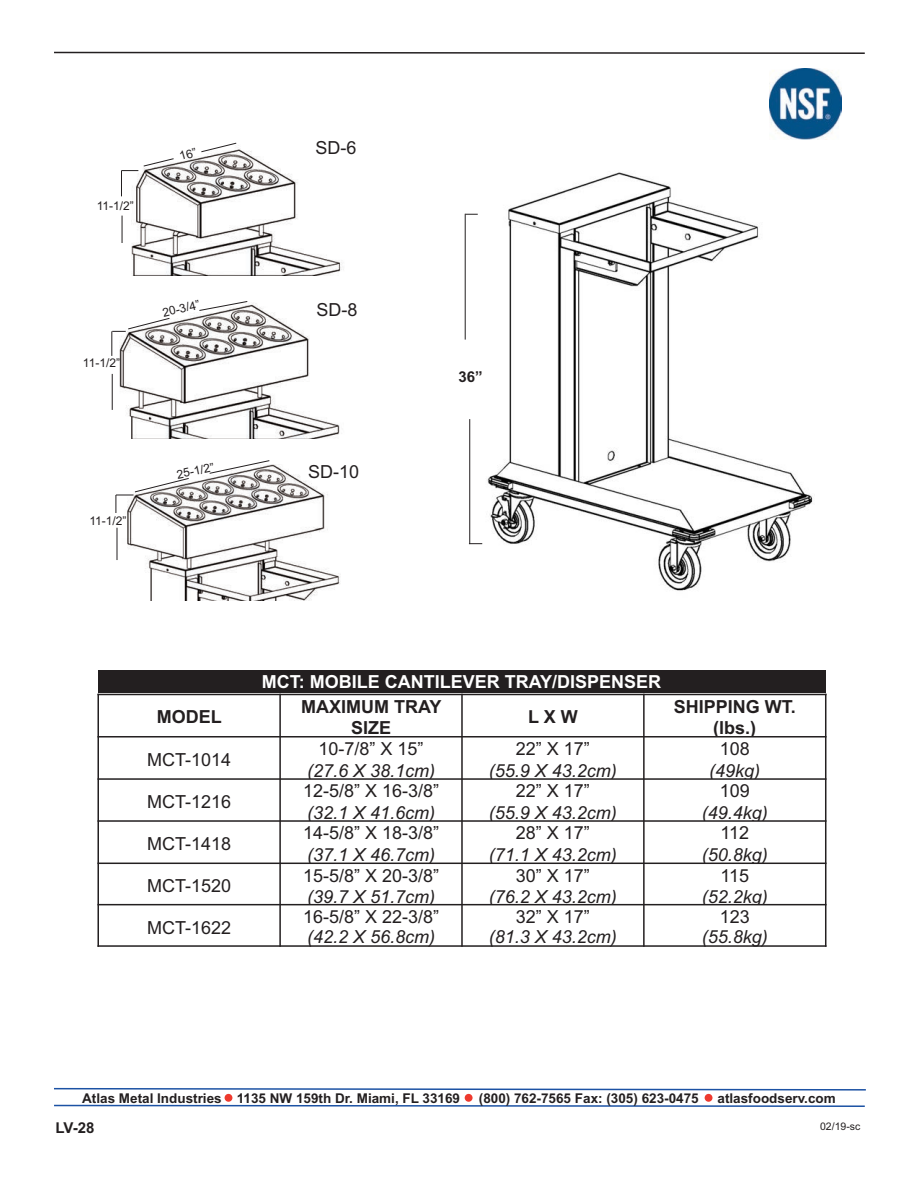
<style>
.page{position:relative;width:918px;height:1188px;background:#fff}
.page>*{position:absolute;margin:0;border:0;box-sizing:border-box;transform-origin:0 0}
.t1{font:18px "Arial";color:#231f20}
.t2{font:italic 18px "Arial";color:#231f20}
.t3{font:700 18px/21.6px "Arial";color:#231f20;text-align:center}
.t4{font:700 18px "Arial";color:#fff}
.t5{font:700 15px "Arial";color:#231f20}
.t6{font:700 13.5px "Arial";color:#231f20}
.t7{font:12px "Arial";color:#231f20}
.t8{font:10.5px "Arial";color:#231f20}
</style>
<div class="page">
<img style="left:464px;top:172px;width:349px;height:419px">
<svg style="left:54px;top:51px;width:811px;height:3px"></svg>
<svg style="left:54px;top:1104px;width:811px;height:3px"></svg>
<svg style="left:54px;top:1087px;width:812px;height:4px"></svg>
<div style="left:225px;top:1094px;width:7px;height:8px;background:#ee3a2e;border-radius:50%"></div>
<div style="left:465px;top:1094px;width:8px;height:8px;background:#ee3a2e;border-radius:50%"></div>
<div style="left:705px;top:1094px;width:8px;height:8px;background:#ee3a2e;border-radius:50%"></div>
<hr style="left:97px;top:694px;width:2px;height:253px;background:#231f20">
<hr style="left:279px;top:694px;width:2px;height:253px;background:#231f20">
<hr style="left:461px;top:694px;width:2px;height:253px;background:#231f20">
<hr style="left:643px;top:694px;width:2px;height:253px;background:#231f20">
<hr style="left:825px;top:694px;width:1px;height:253px;background:#231f20">
<hr style="left:97px;top:694px;width:729px;height:1px;background:#231f20">
<hr style="left:97px;top:736px;width:729px;height:2px;background:#231f20">
<hr style="left:97px;top:778px;width:729px;height:2px;background:#231f20">
<hr style="left:97px;top:820px;width:729px;height:2px;background:#231f20">
<hr style="left:97px;top:863px;width:729px;height:1px;background:#231f20">
<hr style="left:97px;top:904px;width:729px;height:1px;background:#231f20">
<hr style="left:97px;top:945px;width:729px;height:2px;background:#231f20">
<div style="left:98px;top:670px;width:727px;height:23px;background:#231f20"></div>
<hr style="left:465px;top:214px;width:1px;height:126px;background:#231f20">
<hr style="left:469px;top:419px;width:1px;height:125px;background:#231f20">
<svg style="left:470px;top:543px;width:12px;height:1px"></svg>
<svg style="left:465px;top:214px;width:13px;height:1px"></svg>
<img style="left:121px;top:142px;width:223px;height:134px">
<img style="left:111px;top:303px;width:229px;height:135px">
<img style="left:115px;top:464px;width:225px;height:136px">
<svg style="left:201px;top:143px;width:35px;height:9px"></svg>
<svg style="left:121px;top:158px;width:53px;height:38px"></svg>
<svg style="left:122px;top:216px;width:1px;height:27px"></svg>
<svg style="left:199px;top:301px;width:49px;height:10px"></svg>
<svg style="left:112px;top:318px;width:58px;height:38px"></svg>
<hr style="left:112px;top:374px;width:1px;height:36px;background:#231f20">
<svg style="left:209px;top:460px;width:61px;height:14px"></svg>
<svg style="left:116px;top:478px;width:73px;height:35px"></svg>
<hr style="left:117px;top:528px;width:1px;height:32px;background:#231f20">
<img style="left:770px;top:68px;width:71px;height:71px">
<svg style="left:180px;top:147px;width:15px;height:13px"></svg>
<p class="t7" style="left:97px;top:201px;width:39px">11-1/2”</p>
<p class="t1" style="left:316px;top:141px;width:43px">SD-6</p>
<p class="t7" style="left:83px;top:359px;width:39px">11-1/2”</p>
<p class="t7" style="left:162px;top:309px;width:40px;rotate:-14deg">20-3/4”</p>
<p class="t1" style="left:316px;top:303px;width:43px">SD-8</p>
<p class="t7" style="left:89px;top:516px;width:39px">11-1/2”</p>
<p class="t7" style="left:176px;top:470px;width:40px;rotate:-12deg">25-1/2”</p>
<p class="t1" style="left:308px;top:465px;width:53px">SD-10</p>
<p class="t5" style="left:459px;top:368px;width:26px">36”</p>
<p class="t4" style="left:262px;top:671px;width:401px">MCT: MOBILE CANTILEVER TRAY/DISPENSER</p>
<p class="t3" style="left:157px;top:706px;width:66px">MODEL</p>
<p class="t3" style="left:301px;top:696px;width:142px">MAXIMUM TRAY<br>SIZE</p>
<p class="t3" style="left:528px;top:706px;width:51px">L X W</p>
<p class="t3" style="left:674px;top:696px;width:124px">SHIPPING WT. (lbs.)</p>
<p class="t1" style="left:147px;top:753px;width:86px">MCT-1014</p>
<p class="t1" style="left:319px;top:742px;width:107px">10-7/8” X 15”</p>
<p class="t2" style="left:307px;top:760px;width:130px">(27.6 X 38.1cm)</p>
<p class="t1" style="left:516px;top:742px;width:76px">22” X 17”</p>
<p class="t2" style="left:489px;top:760px;width:130px">(55.9 X 43.2cm)</p>
<p class="t1" style="left:720px;top:742px;width:32px">108</p>
<p class="t2" style="left:709px;top:760px;width:53px">(49kg)</p>
<p class="t1" style="left:147px;top:795px;width:86px">MCT-1216</p>
<p class="t1" style="left:147px;top:837px;width:86px">MCT-1418</p>
<p class="t1" style="left:147px;top:879px;width:86px">MCT-1520</p>
<p class="t1" style="left:147px;top:921px;width:86px">MCT-1622</p>
<p class="t1" style="left:303px;top:785px;width:138px">12-5/8” X 16-3/8”</p>
<p class="t2" style="left:307px;top:802px;width:130px">(32.1 X 41.6cm)</p>
<p class="t1" style="left:516px;top:785px;width:76px">22” X 17”</p>
<p class="t2" style="left:489px;top:802px;width:130px">(55.9 X 43.2cm)</p>
<p class="t1" style="left:303px;top:826px;width:138px">14-5/8” X 18-3/8”</p>
<p class="t2" style="left:307px;top:844px;width:130px">(37.1 X 46.7cm)</p>
<p class="t1" style="left:516px;top:826px;width:76px">28” X 17”</p>
<p class="t2" style="left:489px;top:844px;width:130px">(71.1 X 43.2cm)</p>
<p class="t1" style="left:303px;top:869px;width:138px">15-5/8” X 20-3/8”</p>
<p class="t2" style="left:307px;top:887px;width:130px">(39.7 X 51.7cm)</p>
<p class="t1" style="left:516px;top:869px;width:76px">30” X 17”</p>
<p class="t2" style="left:489px;top:887px;width:130px">(76.2 X 43.2cm)</p>
<p class="t1" style="left:303px;top:910px;width:138px">16-5/8” X 22-3/8”</p>
<p class="t2" style="left:307px;top:926px;width:130px">(42.2 X 56.8cm)</p>
<p class="t1" style="left:516px;top:910px;width:76px">32” X 17”</p>
<p class="t2" style="left:489px;top:926px;width:130px">(81.3 X 43.2cm)</p>
<p class="t1" style="left:720px;top:785px;width:32px">109</p>
<p class="t2" style="left:702px;top:802px;width:68px">(49.4kg)</p>
<p class="t1" style="left:720px;top:826px;width:30px">112</p>
<p class="t2" style="left:702px;top:844px;width:68px">(50.8kg)</p>
<p class="t1" style="left:720px;top:869px;width:30px">115</p>
<p class="t2" style="left:702px;top:887px;width:68px">(52.2kg)</p>
<p class="t1" style="left:720px;top:910px;width:32px">123</p>
<p class="t2" style="left:702px;top:926px;width:68px">(55.8kg)</p>
<p class="t6" style="left:82px;top:1090px;width:379px">Atlas Metal Industries 1135 NW 159th Dr. Miami, FL 33169</p>
<p class="t6" style="left:479px;top:1090px;width:221px">(800) 762-7565 Fax: (305) 623-0475</p>
<p class="t6" style="left:717px;top:1090px;width:120px">atlasfoodserv.com</p>
<p class="t5" style="left:56px;top:1119px;width:40px">LV-28</p>
<p class="t8" style="left:820px;top:1123px;width:42px">02/19-sc</p>
</div>
